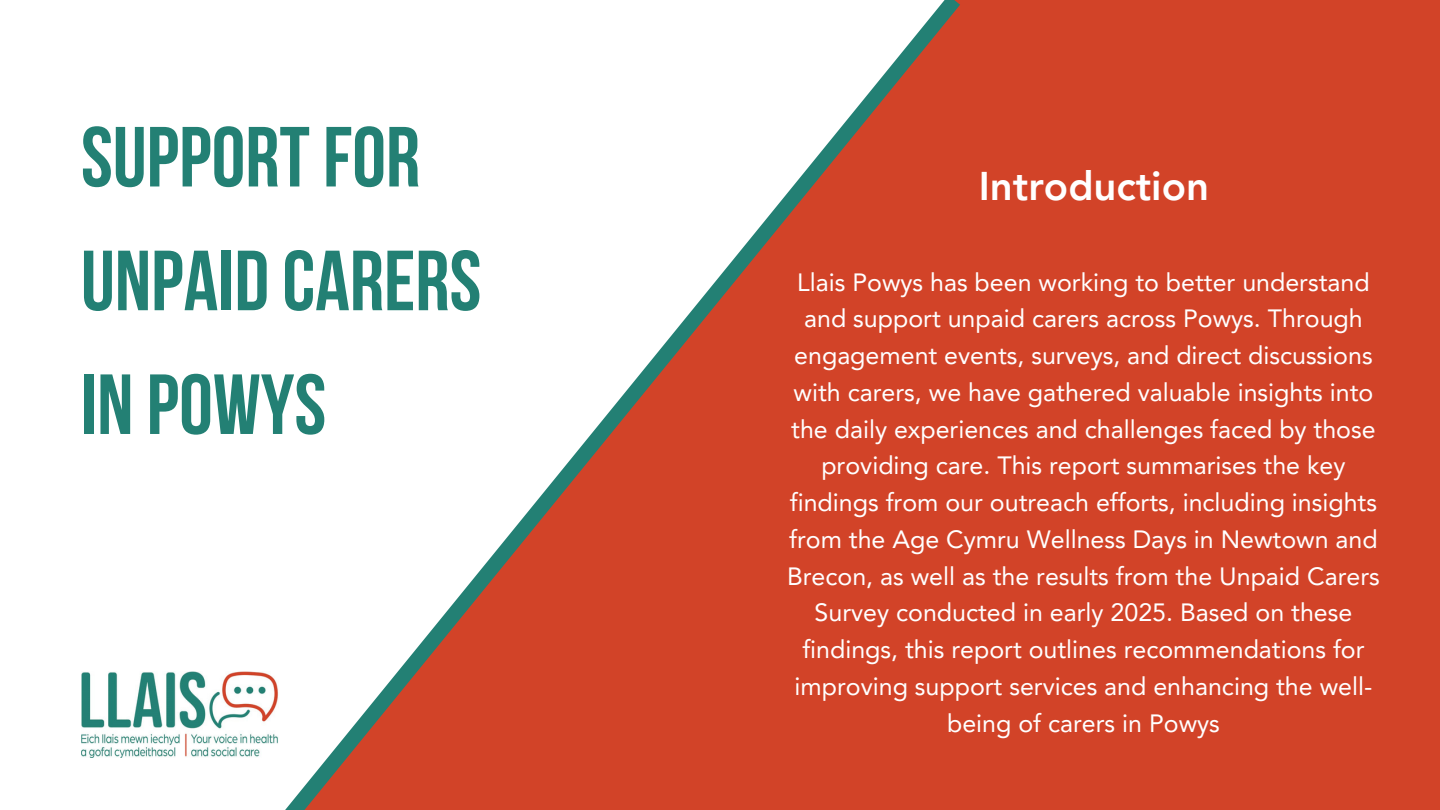
<style>
.page{position:relative;width:1440px;height:810px;background:#fff}
.page>*{position:absolute;margin:0;border:0;box-sizing:border-box;transform-origin:0 0}
.t1{font:700 85.1px/123.8px "Bebas Neue";color:#238074}
.t2{font:800 40px "Avenir LT Pro";color:#fff}
.t3{font:25px/36.8px "Avenir LT Pro";color:#fff;text-align:center}
</style>
<div class="page">
<div style="left:278px;top:0;width:1162px;height:810px;background:#d24328"></div>
<img style="left:81px;top:672px;width:182px;height:85px">
<svg style="left:263px;top:0;width:697px;height:810px"></svg>
<p class="t1" style="left:81px;top:103px;width:402px">SUPPORTFOR<br>UNPAID CARERS<br>IN POWYS</p>
<h2 class="t2" style="left:979px;top:169px;width:232px">Introduction</h2>
<p class="t3" style="left:787px;top:266px;width:594px">Llais Powys has been working to better understand and support unpaid carers across Powys. Through engagement events, surveys, and direct discussions with carers, we have gathered valuable insights into the daily experiences and challenges faced by those providing care. This report summarises the key findings from our outreach efforts, including insights from the Age Cymru Wellness Days in Newtown and Brecon, as well as the results from the Unpaid Carers Survey conducted in early 2025. Based on these findings, this report outlines recommendations for improving support services and enhancing the well&shy;being of carers in Powys</p>
</div>
